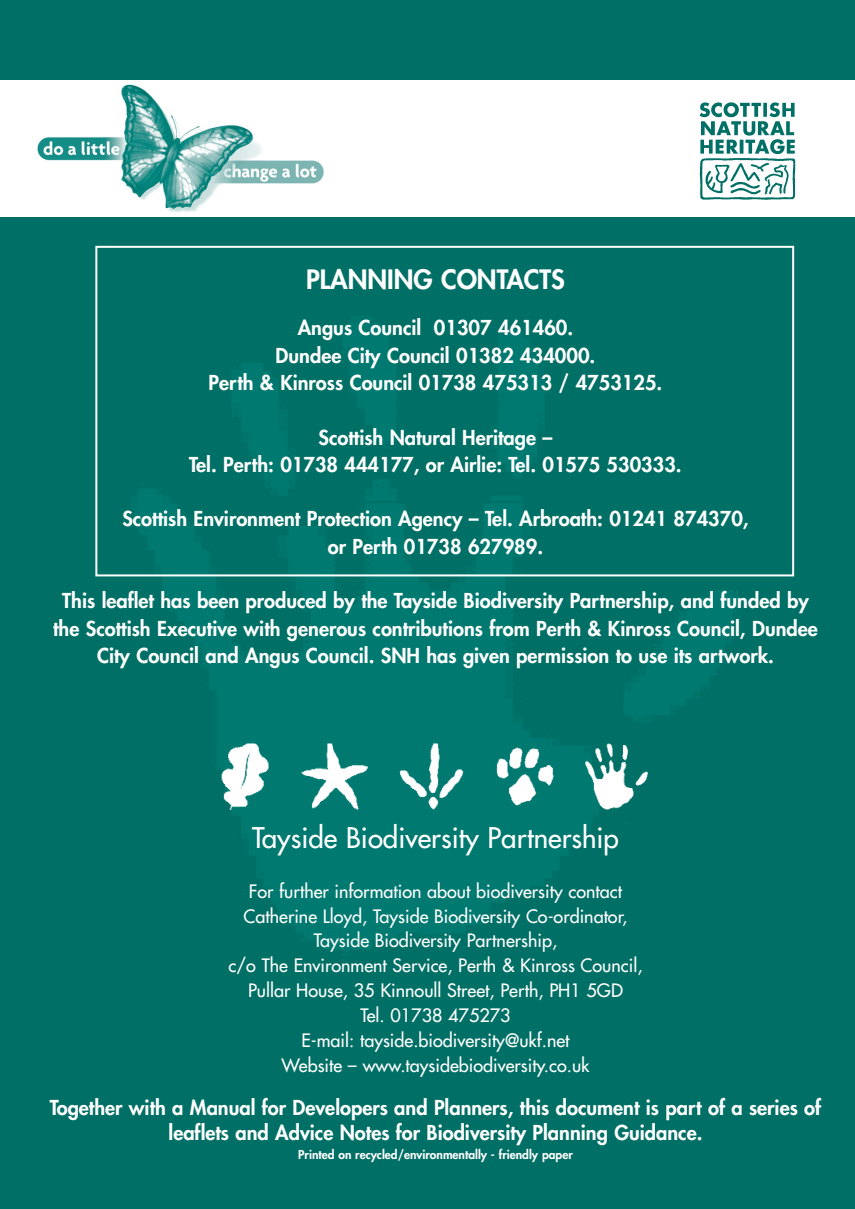
<style>
.page{position:relative;width:855px;height:1209px;background:#fff}
.page>*{position:absolute;margin:0;border:0;box-sizing:border-box;transform-origin:0 0}
.t1{font:27.8px "Futura";color:#fff}
.t2{font:800 26px "Futura";color:#fff}
.t3{font:800 20px/27.2px "Futura";color:#fff;text-align:center}
.t4{font:18px/24.8px "Futura";color:#fff;text-align:center}
.t5{font:800 12px "Futura";color:#fff}
</style>
<div class="page">
<div style="left:0;top:1px;width:855px;height:1207px;background:#006f65"></div>
<img style="left:95px;top:270px;width:700px;height:681px">
<img style="left:179px;top:732px;width:510px;height:98px">
<div style="left:0;top:80px;width:855px;height:136px;background:#fff"></div>
<img style="left:37px;top:84px;width:287px;height:129px">
<img style="left:700px;top:103px;width:96px;height:96px">
<hr style="left:220px;top:501px;width:608px;height:2px;background:#006f65">
<hr style="left:221px;top:286px;width:608px;height:2px;background:#006f65">
<div style="left:95px;top:246px;width:699px;height:330px;border:2px solid #fff"></div>
<p class="t2" style="left:306px;top:267px;width:260px">PLANNING CONTACTS</p>
<p class="t3" style="left:209px;top:316px;width:455px">Angus Council 01307 461460.<br>Dundee City Council 01382 434000.<br>Perth &amp; Kinross Council 01738 475313 / 4753125.</p>
<p class="t3" style="left:189px;top:425px;width:494px">Scottish Natural Heritage –<br>Tel. Perth: 01738 444177, or Airlie: Tel. 01575 530333.</p>
<p class="t3" style="left:122px;top:506px;width:628px">Scottish Environment Protection Agency – Tel. Arbroath: 01241 874370, or Perth 01738 627989.</p>
<p class="t3" style="left:53px;top:588px;width:766px">This leaflet has been produced by the Tayside Biodiversity Partnership, and funded by the Scottish Executive with generous contributions from Perth &amp; Kinross Council, Dundee<br>City Council and Angus Council. SNH has given permission to use its artwork.</p>
<p class="t1" style="left:252px;top:823px;width:369px">Tayside Biodiversity Partnership</p>
<p class="t4" style="left:228px;top:879px;width:416px">For further information about biodiversity contact Catherine Lloyd, Tayside Biodiversity Co-ordinator, Tayside Biodiversity Partnership,<br>c/o The Environment Service, Perth &amp; Kinross Council, Pullar House, 35 Kinnoull Street, Perth, PH1 5GD<br>Tel. 01738 475273<br>E-mail: tayside.biodiversity@ukf.net<br>Website – www.taysidebiodiversity.co.uk</p>
<p class="t3" style="left:50px;top:1095px;width:773px;line-height:25.4px">Together with a Manual for Developers and Planners, this document is part of a series of leaflets and Advice Notes for Biodiversity Planning Guidance.</p>
<p class="t5" style="left:298px;top:1147px;width:276px">Printed on recycled/environmentally - friendly paper</p>
</div>
